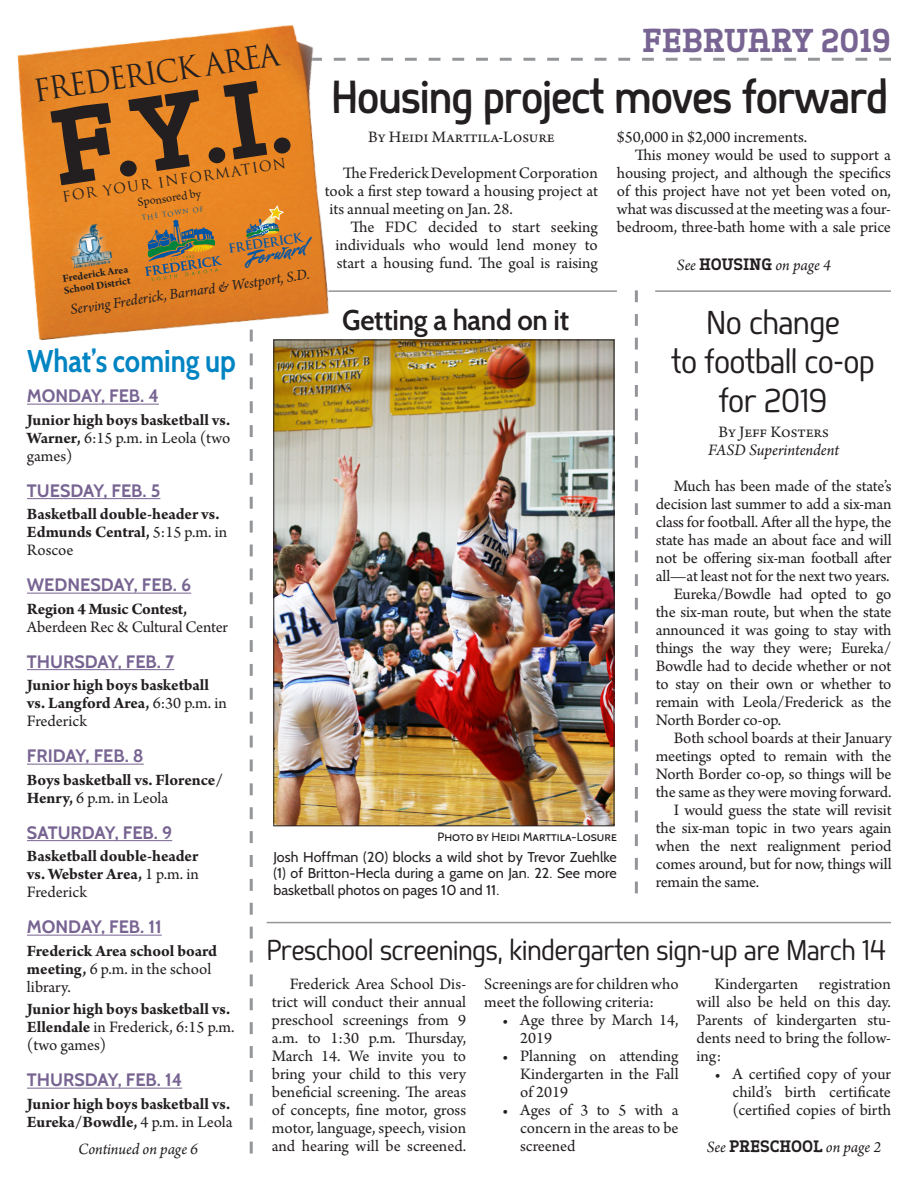
<style>
.page{position:relative;width:918px;height:1188px;background:#fff}
.page>*{position:absolute;margin:0;border:0;box-sizing:border-box;transform-origin:0 0}
.t1{font:800 106.5px "Springsteel Serif";color:#231f20;scale:1.04 1}
.main_head{font:700 46.2px "Springsteel";letter-spacing:-.01em;color:#231f20;scale:.95 1}
.middle_head{font:33px/39px "Springsteel";color:#231f20;text-align:center;scale:.95 1}
.t2{font:800 33px "Springsteel Serif";color:#776492}
.whats_coming_up{font:700 31.5px "Cabin";color:#0084c2;scale:.87 1}
.t3{font:30.45px "Trajan Pro";color:#231f20;scale:.94 1}
.middle_head-2{font:28.5px "Springsteel";color:#231f20;scale:.95 1}
.headline_-_standalon{font:600 28.5px "Cabin";letter-spacing:-.01em;color:#231f20}
.t4{font:21.45px "Mr Dafoe Pro";color:#0155a5}
.date{font:700 18px "Cabin";color:#776492}
.body_copy{font:16.8px/18px "Arno Pro";letter-spacing:-.005em;color:#231f20;text-align:justify}
.calendar_entry{font:700 16.8px/18px "Arno Pro";letter-spacing:-.005em;color:#231f20}
.calendar_entry-2{font:16.8px/18px "Arno Pro";letter-spacing:-.01em;color:#231f20}
.byline{font:16.8px "Arno Pro";color:#231f20}
.credit{font:italic 16.8px "Arno Pro";color:#231f20}
.t5{font:italic 16.5px "Arno Pro";letter-spacing:-.005em;color:#231f20}
.t6{font:italic 15.45px "Arno Pro";color:#231f20}
.cutline{font:14.25px/16.5px "Cabin";letter-spacing:-.005em;color:#231f20;text-align:justify}
.t7{font:13.95px "Trajan Pro";color:#231f20}
.t8{font:12.6px "Arno Pro";color:#231f20}
.t9{font:700 12.15px "Trajan Pro";color:#0155a5}
.photo_credit{font:12px "Cabin";letter-spacing:.005em;color:#231f20}
.t10{font:700 11.1px/11.9px "Arno Pro";color:#231f20}
.t11{font:6.75px "Trajan Pro";color:#00599a}
.s1{font-family:"Springsteel Serif";font-weight:800;font-style:normal}
.s2{font-weight:400}
.s3{font-weight:700}
</style>
<div class="page">
<img style="left:275px;top:342px;width:337px;height:482px">
<hr style="left:27px;top:404px;width:132px;height:1px;background:#776492">
<hr style="left:27px;top:498px;width:133px;height:1px;background:#776492">
<hr style="left:27px;top:593px;width:164px;height:1px;background:#776492">
<hr style="left:27px;top:669px;width:147px;height:1px;background:#776492">
<hr style="left:27px;top:764px;width:117px;height:1px;background:#776492">
<hr style="left:27px;top:840px;width:145px;height:1px;background:#776492">
<hr style="left:27px;top:935px;width:135px;height:1px;background:#776492">
<hr style="left:27px;top:1088px;width:155px;height:1px;background:#776492">
<svg style="left:345px;top:58px;width:546px;height:3px"></svg>
<svg style="left:250px;top:341px;width:3px;height:813px"></svg>
<img style="left:17px;top:25px;width:328px;height:316px">
<svg style="left:246px;top:205px;width:38px;height:34px"></svg>
<img style="left:67px;top:222px;width:46px;height:47px">
<svg style="left:144px;top:219px;width:78px;height:62px;background:#a37a40"></svg>
<hr style="left:267px;top:922px;width:624px;height:1px;background:#939598">
<hr style="left:328px;top:290px;width:289px;height:2px;background:#939598">
<svg style="left:635px;top:290px;width:3px;height:603px"></svg>
<hr style="left:655px;top:290px;width:236px;height:2px;background:#939598">
<p class="t2" style="left:642px;top:19px;width:250px">FEBRUARY 2019</p>
<p class="t3" style="left:31px;top:71px;width:265px;rotate:-8deg">FREDERICK AREA</p>
<p class="main_head" style="left:331px;top:69px;width:587px">Housing project moves forward</p>
<p class="t1" style="left:42px;top:79px;width:233px;rotate:-8deg">F.Y.I.</p>
<p class="body_copy" style="left:617px;top:129px;width:192px">$50,000 in $2,000 increments.</p>
<p class="body_copy" style="left:617px;top:147px;width:276px;text-indent:18px">This money would be used to support a housing project, and although the specifics of this project have not yet been voted on, what was discussed at the meeting was a four&shy;bedroom, three-bath home with a sale price</p>
<p class="byline" style="left:368px;top:127px;width:188px">By Heidi Marttila-Losure</p>
<p class="body_copy" style="left:325px;top:165px;width:275px;text-indent:18px">The Frederick Development Corporation took a first step toward a housing project at its annual meeting on Jan. 28.</p>
<p class="body_copy" style="left:335px;top:219px;width:264px;text-indent:15px">The FDC decided to start seeking individuals who would lend money to start a housing fund. The goal is raising</p>
<p class="t7" style="left:61px;top:187px;width:228px;rotate:-8deg">FOR YOUR INFORMATION</p>
<p class="t8" style="left:137px;top:196px;width:66px;rotate:-9deg">Sponsored by</p>
<p class="t11" style="left:141px;top:213px;width:64px;rotate:-8deg">THE TOWN OF</p>
<p class="t9" style="left:227px;top:241px;width:76px;rotate:-9deg">FREDERICK</p>
<p class="t4" style="left:242px;top:247px;width:64px;rotate:-13deg">Forward</p>
<p class="t5" style="left:677px;top:256px;width:156px">See <span class="s1">HOUSING</span> on page 4</p>
<p class="t10" style="left:61px;top:274px;width:69px;rotate:-9deg">Frederick Area<br>School District</p>
<p class="t6" style="left:69px;top:302px;width:243px;rotate:-9deg">Serving Frederick, Barnard &amp; Westport, S.D.</p>
<p class="headline_-_standalon" style="left:342px;top:303px;width:229px">Getting a hand on it</p>
<p class="middle_head" style="left:672px;top:303px;width:215px">No change<br>to football co-op for 2019</p>
<p class="whats_coming_up" style="left:27px;top:341px;width:242px">What’s coming up</p>
<p class="date" style="left:27px;top:385px;width:133px">MONDAY, FEB. 4</p>
<p class="calendar_entry" style="left:27px;top:412px;width:205px;text-align:justify">Junior high boys basketball vs.<br>Warner, <span class="s2">6:15 p.m. in Leola (two games)</span></p>
<p class="date" style="left:27px;top:480px;width:135px">TUESDAY, FEB. 5</p>
<p class="calendar_entry" style="left:27px;top:506px;width:202px">Basketball double-header vs.<br>Edmunds Central, <span class="s2">5:15 p.m. in<br>Roscoe</span></p>
<p class="date" style="left:27px;top:574px;width:166px">WEDNESDAY, FEB. 6</p>
<p class="calendar_entry-2" style="left:27px;top:601px;width:203px"><span class="s3">Region 4 Music Contest,<br></span>Aberdeen Rec &amp; Cultural Center</p>
<p class="date" style="left:27px;top:651px;width:149px">THURSDAY, FEB. 7</p>
<p class="calendar_entry" style="left:27px;top:677px;width:201px">Junior high boys basketball vs. Langford Area, <span class="s2">6:30 p.m. in<br>Frederick</span></p>
<p class="date" style="left:27px;top:745px;width:118px">FRIDAY, FEB. 8</p>
<p class="calendar_entry" style="left:27px;top:772px;width:198px">Boys basketball vs. Florence/<br>Henry, <span class="s2">6 p.m. in Leola</span></p>
<p class="date" style="left:27px;top:822px;width:147px">SATURDAY, FEB. 9</p>
<p class="calendar_entry" style="left:27px;top:848px;width:173px;text-align:justify">Basketball double-header vs. Webster Area, <span class="s2">1 p.m. in Frederick</span></p>
<p class="date" style="left:27px;top:916px;width:136px">MONDAY, FEB. 11</p>
<p class="calendar_entry" style="left:27px;top:943px;width:192px">Frederick Area school board meeting, <span class="s2">6 p.m. in the school library.</span></p>
<p class="calendar_entry" style="left:27px;top:1001px;width:209px">Junior high boys basketball vs.<br>Ellendale <span class="s2">in Frederick, 6:15 p.m. (two games)</span></p>
<p class="date" style="left:27px;top:1069px;width:157px">THURSDAY, FEB. 14</p>
<p class="calendar_entry" style="left:27px;top:1096px;width:207px">Junior high boys basketball vs.<br>Eureka/Bowdle, <span class="s2">4 p.m. in Leola</span></p>
<p class="byline" style="left:718px;top:422px;width:112px">By Jeff Kosters</p>
<p class="credit" style="left:708px;top:440px;width:132px">FASD Superintendent</p>
<p class="body_copy" style="left:656px;top:478px;width:237px;text-indent:18px">Much has been made of the state’s decision last summer to add a six-man class for football. After all the hype, the state has made an about face and will not be offering six-man football after all—at least not for the next two years.</p>
<p class="body_copy" style="left:656px;top:586px;width:237px;text-indent:18px">Eureka/Bowdle had opted to go the six-man route, but when the state announced it was going to stay with things the way they were; Eureka/ Bowdle had to decide whether or not to stay on their own or whether to remain with Leola/Frederick as the North Border co-op.</p>
<p class="body_copy" style="left:656px;top:730px;width:238px;text-indent:18px">Both school boards at their January meetings opted to remain with the North Border co-op, so things will be the same as they were moving forward.</p>
<p class="body_copy" style="left:656px;top:802px;width:237px;text-indent:18px">I would guess the state will revisit the six-man topic in two years again when the next realignment period comes around, but for now, things will remain the same.</p>
<p class="photo_credit" style="left:438px;top:829px;width:181px">Photo by Heidi Marttila-Losure</p>
<p class="cutline" style="left:273px;top:848px;width:345px">Josh Hoffman (20) blocks a wild shot by Trevor Zuehlke (1) of Britton-Hecla during a game on Jan. 22. See more basketball photos on pages 10 and 11.</p>
<p class="middle_head-2" style="left:267px;top:933px;width:653px">Preschool screenings, kindergarten sign-up are March 14</p>
<p class="body_copy" style="left:272px;top:976px;width:196px;text-indent:18px">Frederick Area School Dis&shy;trict will conduct their annual preschool screenings from 9 a.m. to 1:30 p.m. Thursday, March 14. We invite you to bring your child to this very beneficial screening. The areas of concepts, fine motor, gross motor, language, speech, vision and hearing will be screened.</p>
<p class="body_copy" style="left:484px;top:976px;width:196px">Screenings are for children who meet the following criteria:</p>
<p class="body_copy" style="left:697px;top:976px;width:196px;text-indent:18px">Kindergarten registration will also be held on this day.<br>Parents of kindergarten stu&shy;dents need to bring the follow&shy;ing:</p>
<p class="body_copy" style="left:733px;top:1066px;width:160px;text-indent:-18px">• A certified copy of your child’s birth certificate (certified copies of birth</p>
<p class="t5" style="left:707px;top:1137px;width:176px">See <span class="s1">PRESCHOOL</span> on page 2</p>
<p class="body_copy" style="left:520px;top:1012px;width:160px;text-indent:-18px">• Age three by March 14,<br>2019</p>
<p class="body_copy" style="left:520px;top:1048px;width:160px;text-indent:-18px">• Planning on attending Kindergarten in the Fall of 2019</p>
<p class="body_copy" style="left:520px;top:1102px;width:160px;text-indent:-18px">• Ages of 3 to 5 with a concern in the areas to be screened</p>
<p class="t5" style="left:78px;top:1139px;width:121px">Continued on page 6</p>
</div>
